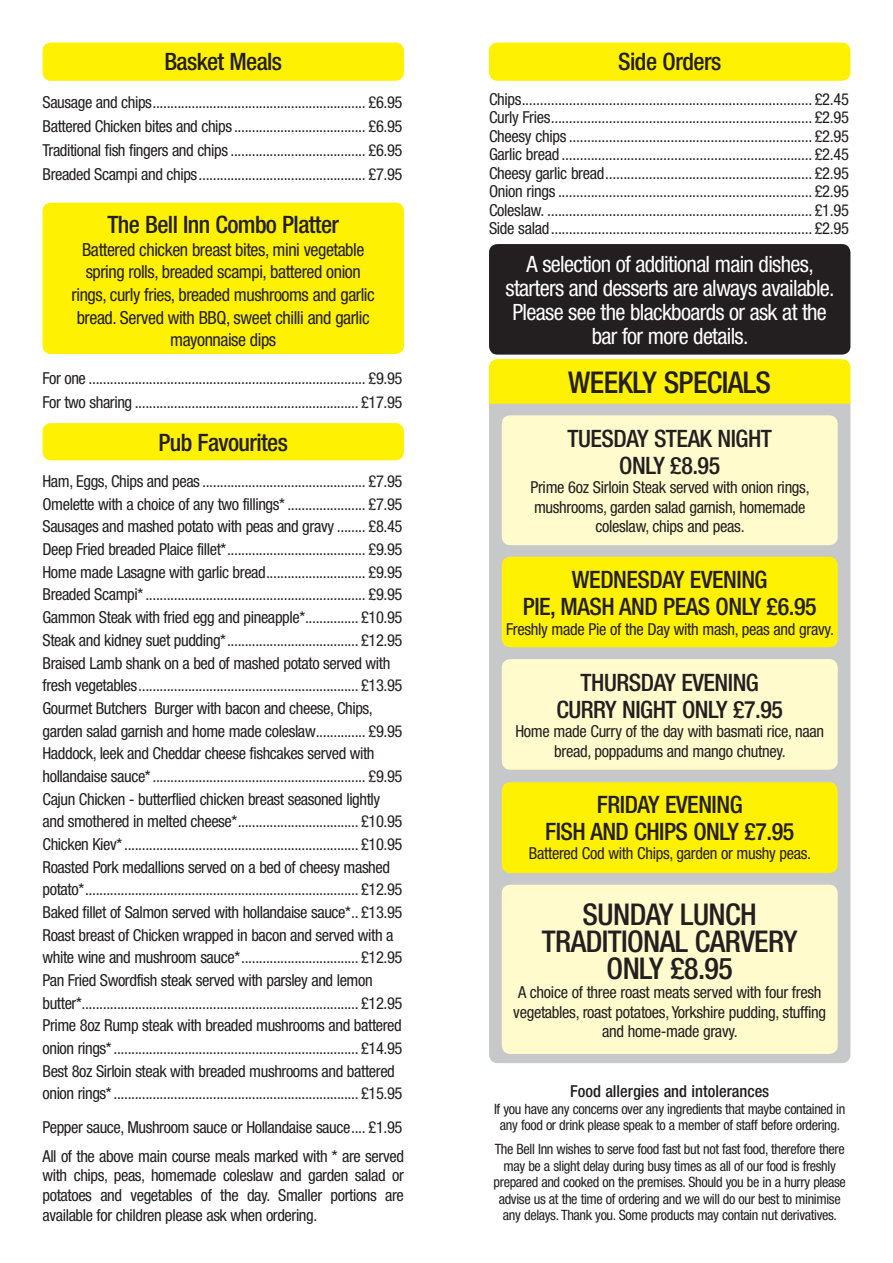
<style>
.page{position:relative;width:893px;height:1263px;background:#fff}
.page>*{position:absolute;margin:0;border:0;box-sizing:border-box;transform-origin:0 0}
.t1{font:500 condensed 30px/27px "Helvetica Neue";letter-spacing:-.02em;color:#231f20;text-align:center}
.t2{font:500 condensed 24px/27px "Helvetica Neue";letter-spacing:-.02em;color:#231f20;text-align:center}
.t3{font:condensed 22.5px/24px "Helvetica Neue";letter-spacing:-.03em;color:#fff;text-align:center}
.t4{font:condensed 18px/22.6px "Helvetica Neue";letter-spacing:-.025em;color:#231f20;text-align:center}
.t5{font:condensed 16.5px/22.6px "Helvetica Neue";letter-spacing:-.025em;color:#231f20;text-align:justify}
.t6{font:500 condensed 16.5px "Helvetica Neue";color:#231f20}
.t7{font:condensed 14.25px/16.5px "Helvetica Neue";letter-spacing:-.025em;color:#231f20;text-align:center}
</style>
<div class="page">
<div style="left:43px;top:423px;width:361px;height:37px;background:#fff101;border-radius:9px"></div>
<div style="left:43px;top:203px;width:361px;height:151px;background:#fff101;border-radius:9px"></div>
<div style="left:43px;top:43px;width:361px;height:38px;background:#fff101;border-radius:9px"></div>
<div style="left:489px;top:43px;width:361px;height:38px;background:#fff101;border-radius:9px"></div>
<div style="left:489px;top:244px;width:361px;height:111px;background:#231f20;border-radius:9px"></div>
<div style="left:489px;top:404px;width:361px;height:659px;background:#c7c8ca"></div>
<div style="left:502px;top:557px;width:336px;height:90px;background:#fff101;border-radius:9px"></div>
<div style="left:502px;top:415px;width:336px;height:130px;background:#fffbcc;border-radius:9px"></div>
<div style="left:502px;top:659px;width:336px;height:111px;background:#fffbcc;border-radius:9px"></div>
<div style="left:502px;top:782px;width:336px;height:91px;background:#fff101;border-radius:9px"></div>
<div style="left:502px;top:885px;width:336px;height:169px;background:#fffbcc;border-radius:9px"></div>
<div style="left:489px;top:359px;width:361px;height:45px;background:#fff101"></div>
<h2 class="t2" style="left:164px;top:48px;width:119px">Basket Meals</h2>
<p class="t5" style="left:43px;top:90px;width:361px;line-height:24.2px">Sausage and chips............................................................ £6.95<br>Battered Chicken bites and chips ..................................... £6.95<br>Traditional fish fingers and chips ...................................... £6.95<br>Breaded Scampi and chips............................................... £7.95</p>
<h2 class="t2" style="left:107px;top:211px;width:233px">The Bell Inn Combo Platter</h2>
<p class="t4" style="left:72px;top:238px;width:305px">Battered chicken breast bites, mini vegetable spring rolls, breaded scampi, battered onion rings, curly fries, breaded mushrooms and garlic bread. Served with BBQ, sweet chilli and garlic mayonnaise dips</p>
<p class="t5" style="left:43px;top:366px;width:361px;line-height:24.2px">For one .............................................................................. £9.95<br>For two sharing ............................................................... £17.95</p>
<h2 class="t2" style="left:158px;top:428px;width:131px">Pub Favourites</h2>
<p class="t5" style="left:43px;top:470px;width:362px;text-align:left">Ham, Eggs, Chips and peas .............................................. £7.95<br>Omelette with a choice of any two fillings* ...................... £7.95<br>Sausages and mashed potato with peas and gravy ........ £8.45<br>Deep Fried breaded Plaice fillet*....................................... £9.95<br>Home made Lasagne with garlic bread............................ £9.95<br>Breaded Scampi* .............................................................. £9.95<br>Gammon Steak with fried egg and pineapple*............... £10.95<br>Steak and kidney suet pudding*..................................... £12.95<br>Braised Lamb shank on a bed of mashed potato served with fresh vegetables.............................................................. £13.95<br>Gourmet Butchers Burger with bacon and cheese, Chips, garden salad garnish and home made coleslaw.............. £9.95<br>Haddock, leek and Cheddar cheese fishcakes served with hollandaise sauce*............................................................ £9.95<br>Cajun Chicken - butterflied chicken breast seasoned lightly and smothered in melted cheese*.................................. £10.95<br>Chicken Kiev*.................................................................. £10.95<br>Roasted Pork medallions served on a bed of cheesy mashed potato*............................................................................. £12.95<br>Baked fillet of Salmon served with hollandaise sauce*.. £13.95<br>Roast breast of Chicken wrapped in bacon and served with a white wine and mushroom sauce*................................. £12.95<br>Pan Fried Swordfish steak served with parsley and lemon butter*.............................................................................. £12.95<br>Prime 8oz Rump steak with breaded mushrooms and battered onion rings*..................................................................... £14.95<br>Best 8oz Sirloin steak with breaded mushrooms and battered onion rings*..................................................................... £15.95</p>
<p class="t5" style="left:43px;top:1112px;width:363px;line-height:28.8px">Pepper sauce, Mushroom sauce or Hollandaise sauce.... £1.95<br>All of the above main course meals marked with * are served</p>
<p class="t5" style="left:43px;top:1165px;width:363px;line-height:19.6px">with chips, peas, homemade coleslaw and garden salad or potatoes and vegetables of the day. Smaller portions are available for children please ask when ordering.</p>
<h2 class="t2" style="left:618px;top:48px;width:105px">Side Orders</h2>
<p class="t5" style="left:489px;top:89px;width:361px;line-height:18.6px">Chips................................................................................ £2.45<br>Curly Fries........................................................................ £2.95<br>Cheesy chips ................................................................... £2.95<br>Garlic bread ..................................................................... £2.45<br>Cheesy garlic bread......................................................... £2.95<br>Onion rings ...................................................................... £2.95<br>Coleslaw. ......................................................................... £1.95<br>Side salad........................................................................ £2.95</p>
<h3 class="t3" style="left:506px;top:252px;width:331px">A selection of additional main dishes, starters and desserts are always available.<br>Please see the blackboards or ask at the bar for more details.</h3>
<h1 class="t1" style="left:568px;top:369px;width:204px">WEEKLY SPECIALS</h1>
<h2 class="t2" style="left:567px;top:425px;width:206px">TUESDAY STEAK NIGHT<br>ONLY £8.95</h2>
<p class="t5" style="left:530px;top:478px;width:281px;line-height:19.5px;text-align:center">Prime 6oz Sirloin Steak served with onion rings, mushrooms, garden salad garnish, homemade coleslaw, chips and peas.</p>
<h2 class="t2" style="left:523px;top:566px;width:295px">WEDNESDAY EVENING<br>PIE, MASH AND PEAS ONLY £6.95</h2>
<p class="t5" style="left:506px;top:617px;width:329px">Freshly made Pie of the Day with mash, peas and gravy.</p>
<h2 class="t2" style="left:556px;top:668px;width:228px">THURSDAY EVENING<br>CURRY NIGHT ONLY £7.95</h2>
<p class="t5" style="left:515px;top:722px;width:310px;line-height:19.5px;text-align:center">Home made Curry of the day with basmati rice, naan bread, poppadums and mango chutney.</p>
<h2 class="t2" style="left:545px;top:790px;width:251px">FRIDAY EVENING<br>FISH AND CHIPS ONLY £7.95</h2>
<p class="t5" style="left:529px;top:842px;width:284px">Battered Cod with Chips, garden or mushy peas.</p>
<h1 class="t1" style="left:542px;top:900px;width:257px">SUNDAY LUNCH<br>TRADITIONAL CARVERY<br>ONLY £8.95</h1>
<p class="t5" style="left:513px;top:982px;width:314px;line-height:19.5px;text-align:center">A choice of three roast meats served with four fresh vegetables, roast potatoes, Yorkshire pudding, stuffing and home-made gravy.</p>
<p class="t6" style="left:570px;top:1082px;width:201px">Food allergies and intolerances</p>
<p class="t7" style="left:494px;top:1100px;width:353px">If you have any concerns over any ingredients that maybe contained in any food or drink please speak to a member of staff before ordering.</p>
<p class="t7" style="left:494px;top:1141px;width:354px">The Bell Inn wishes to serve food fast but not fast food, therefore there may be a slight delay during busy times as all of our food is freshly prepared and cooked on the premises. Should you be in a hurry please advise us at the time of ordering and we will do our best to minimise any delays. Thank you. Some products may contain nut derivatives.</p>
</div>
